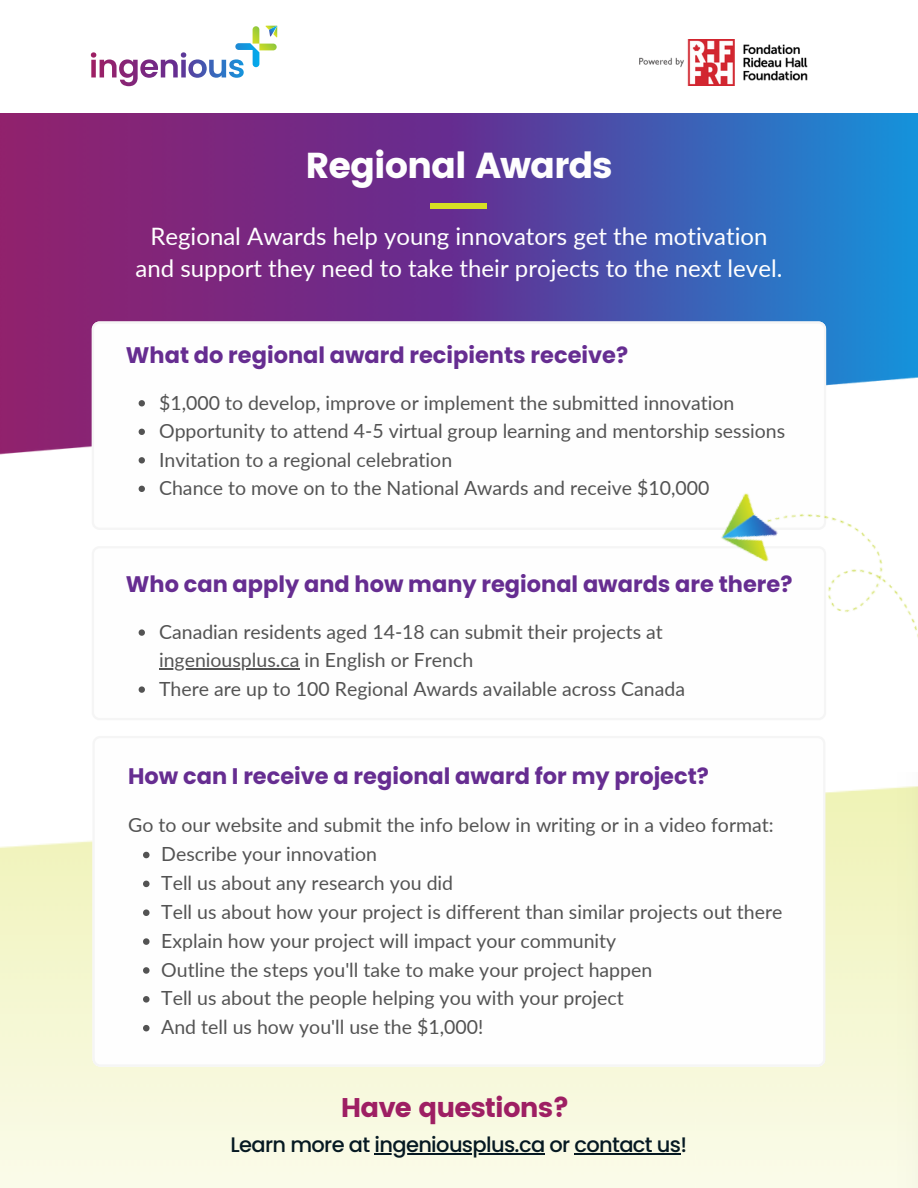
<style>
.page{position:relative;width:918px;height:1188px;background:#fff}
.page>*{position:absolute;margin:0;border:0;box-sizing:border-box;transform-origin:0 0}
.t1{font:36px "Poppins";letter-spacing:-.03em;color:#fefefe}
.t2{font:27px "Poppins";letter-spacing:-.03em;color:#9e1f63}
.t3{font:24px/32.7px "Lato";color:#fff;text-align:center}
.t4{font:700 22.5px "Poppins";color:#662d91}
.t5{font:500 21px "Poppins";letter-spacing:-.03em;color:#061922}
.t6{font:19.5px/28.5px "Lato";color:#535353}
</style>
<div class="page">
<svg style="left:91px;top:26px;width:186px;height:60px"></svg>
<img style="left:0;top:786px;width:918px;height:402px">
<img style="left:0;top:113px;width:918px;height:342px">
<svg style="left:92px;top:321px;width:734px;height:169px"></svg>
<svg style="left:93px;top:786px;width:732px;height:281px"></svg>
<svg style="left:139px;top:629px;width:6px;height:7px"></svg>
<hr style="left:159px;top:669px;width:140px;height:1px;background:#535353">
<svg style="left:139px;top:686px;width:6px;height:7px"></svg>
<img style="left:685px;top:460px;width:233px;height:178px">
<hr style="left:431px;top:204px;width:56px;height:4px;background:#d7df23">
<svg style="left:139px;top:400px;width:6px;height:6px"></svg>
<svg style="left:139px;top:429px;width:6px;height:6px"></svg>
<svg style="left:139px;top:457px;width:6px;height:6px"></svg>
<svg style="left:139px;top:486px;width:6px;height:6px"></svg>
<svg style="left:143px;top:852px;width:7px;height:6px"></svg>
<svg style="left:143px;top:881px;width:7px;height:6px"></svg>
<svg style="left:143px;top:909px;width:7px;height:7px"></svg>
<svg style="left:143px;top:938px;width:7px;height:7px"></svg>
<svg style="left:143px;top:967px;width:7px;height:7px"></svg>
<svg style="left:143px;top:996px;width:7px;height:7px"></svg>
<svg style="left:143px;top:1025px;width:7px;height:6px"></svg>
<hr style="left:375px;top:1153px;width:170px;height:2px;background:#061922">
<hr style="left:575px;top:1153px;width:106px;height:2px;background:#061922">
<img style="left:640px;top:40px;width:168px;height:46px">
<p class="t1" style="left:306px;top:144px;width:308px">Regional Awards</p>
<p class="t3" style="left:136px;top:219px;width:648px">Regional Awards help young innovators get the motivation and support they need to take their projects to the next level.</p>
<p class="t4" style="left:126px;top:340px;width:504px">What do regional award recipients receive?</p>
<p class="t6" style="left:159px;top:388px;width:577px">$1,000 to develop, improve or implement the submitted innovation</p>
<p class="t6" style="left:159px;top:416px;width:628px">Opportunity to attend 4-5 virtual group learning and mentorship sessions</p>
<p class="t6" style="left:159px;top:445px;width:295px">Invitation to a regional celebration</p>
<p class="t6" style="left:159px;top:473px;width:552px">Chance to move on to the National Awards and receive $10,000</p>
<p class="t4" style="left:126px;top:569px;width:668px">Who can apply and how many regional awards are there?</p>
<p class="t6" style="left:159px;top:617px;width:505px">Canadian residents aged 14-18 can submit their projects at ingeniousplus.ca in English or French</p>
<p class="t6" style="left:159px;top:674px;width:527px">There are up to 100 Regional Awards available across Canada</p>
<p class="t4" style="left:128px;top:760px;width:582px">How can I receive a regional award for my project?</p>
<p class="t6" style="left:128px;top:810px;width:647px">Go to our website and submit the info below in writing or in a video format:</p>
<p class="t6" style="left:161px;top:839px;width:217px">Describe your innovation</p>
<p class="t6" style="left:161px;top:868px;width:293px">Tell us about any research you did</p>
<p class="t6" style="left:161px;top:897px;width:623px">Tell us about how your project is different than similar projects out there</p>
<p class="t6" style="left:161px;top:926px;width:457px">Explain how your project will impact your community</p>
<p class="t6" style="left:161px;top:955px;width:493px">Outline the steps you'll take to make your project happen</p>
<p class="t6" style="left:161px;top:984px;width:464px">Tell us about the people helping you with your project</p>
<p class="t6" style="left:161px;top:1012px;width:324px">And tell us how you'll use the $1,000!</p>
<p class="t2" style="left:341px;top:1092px;width:230px">Have questions?</p>
<p class="t5" style="left:231px;top:1130px;width:458px">Learn more at ingeniousplus.ca or contact us!</p>
</div>
